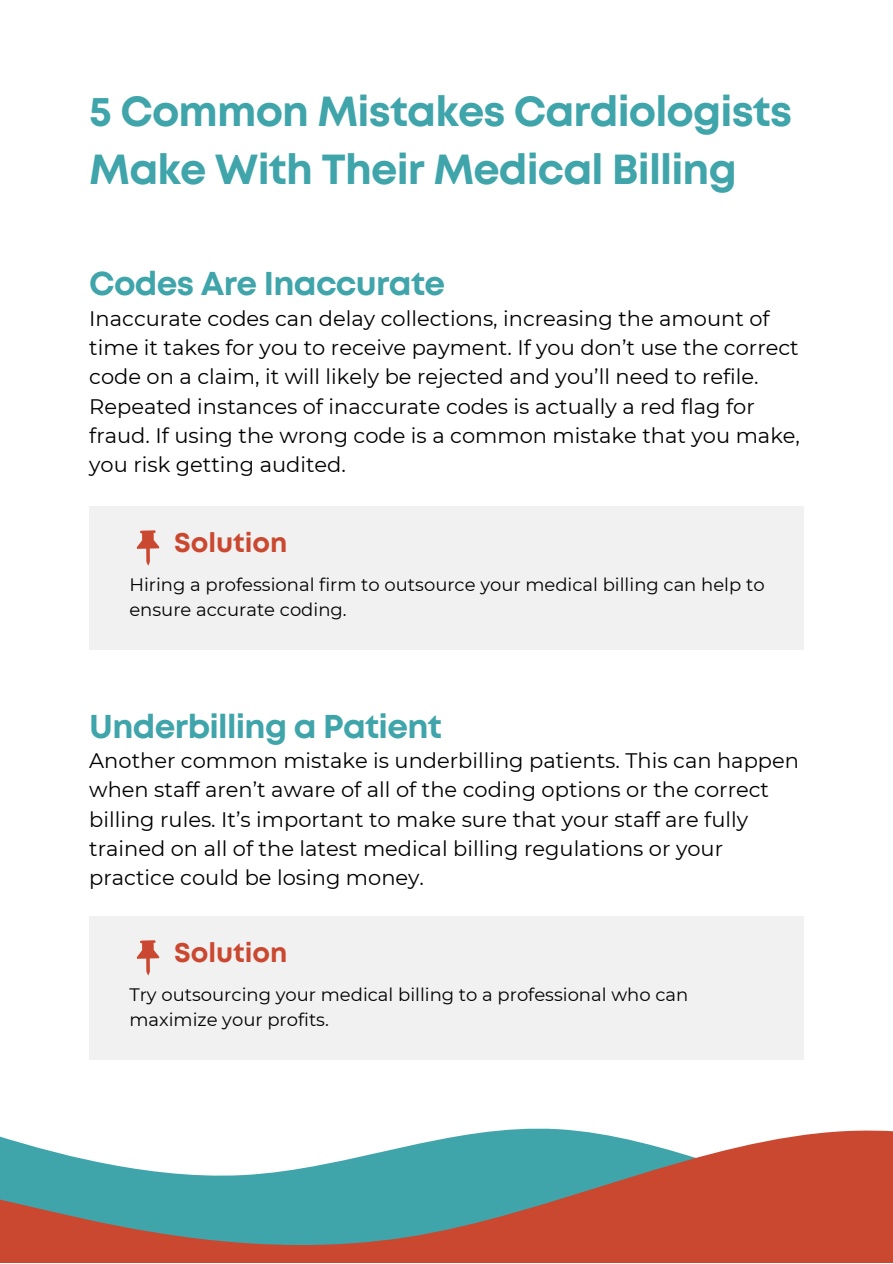
<style>
.page{position:relative;width:893px;height:1264px;background:#fff}
.page>*{position:absolute;margin:0;border:0;box-sizing:border-box;transform-origin:0 0}
.t1{font:700 42px/58.5px "Mont";letter-spacing:-.02em;color:#3fa5aa}
.t2{font:700 33px "Mont";letter-spacing:-.02em;color:#3fa5aa}
.t3{font:700 27px "Mont";color:#cb4830}
.t4{font:21px/29.2px "Montserrat";color:#000}
.t5{font:18px/24.8px "Montserrat";color:#000}
</style>
<div class="page">
<div style="left:89px;top:506px;width:714px;height:143px;background:#f1f1f1"></div>
<svg style="left:136px;top:530px;width:24px;height:36px"></svg>
<svg style="left:0;top:916px;width:892px;height:346px"></svg>
<h1 class="t1" style="left:89px;top:85px;width:704px">5 Common Mistakes Cardiologists<br>Make With Their Medical Billing</h1>
<h2 class="t2" style="left:89px;top:271px;width:357px">Codes Are Inaccurate</h2>
<p class="t4" style="left:89px;top:304px;width:712px">Inaccurate codes can delay collections, increasing the amount of time it takes for you to receive payment. If you don’t use the correct code on a claim, it will likely be rejected and you’ll need to refile.<br>Repeated instances of inaccurate codes is actually a red flag for fraud. If using the wrong code is a common mistake that you make, you risk getting audited.</p>
<p class="t3" style="left:174px;top:533px;width:115px">Solution</p>
<p class="t5" style="left:129px;top:572px;width:636px">Hiring a professional firm to outsource your medical billing can help to ensure accurate coding.</p>
<h2 class="t2" style="left:89px;top:713px;width:354px">Underbilling a Patient</h2>
<p class="t4" style="left:89px;top:746px;width:711px">Another common mistake is underbilling patients. This can happen when staff aren’t aware of all of the coding options or the correct billing rules. It’s important to make sure that your staff are fully trained on all of the latest medical billing regulations or your practice could be losing money.</p>
<p class="t3" style="left:174px;top:942px;width:115px">Solution</p>
<p class="t5" style="left:129px;top:982px;width:560px">Try outsourcing your medical billing to a professional who can maximize your profits.</p>
</div>
